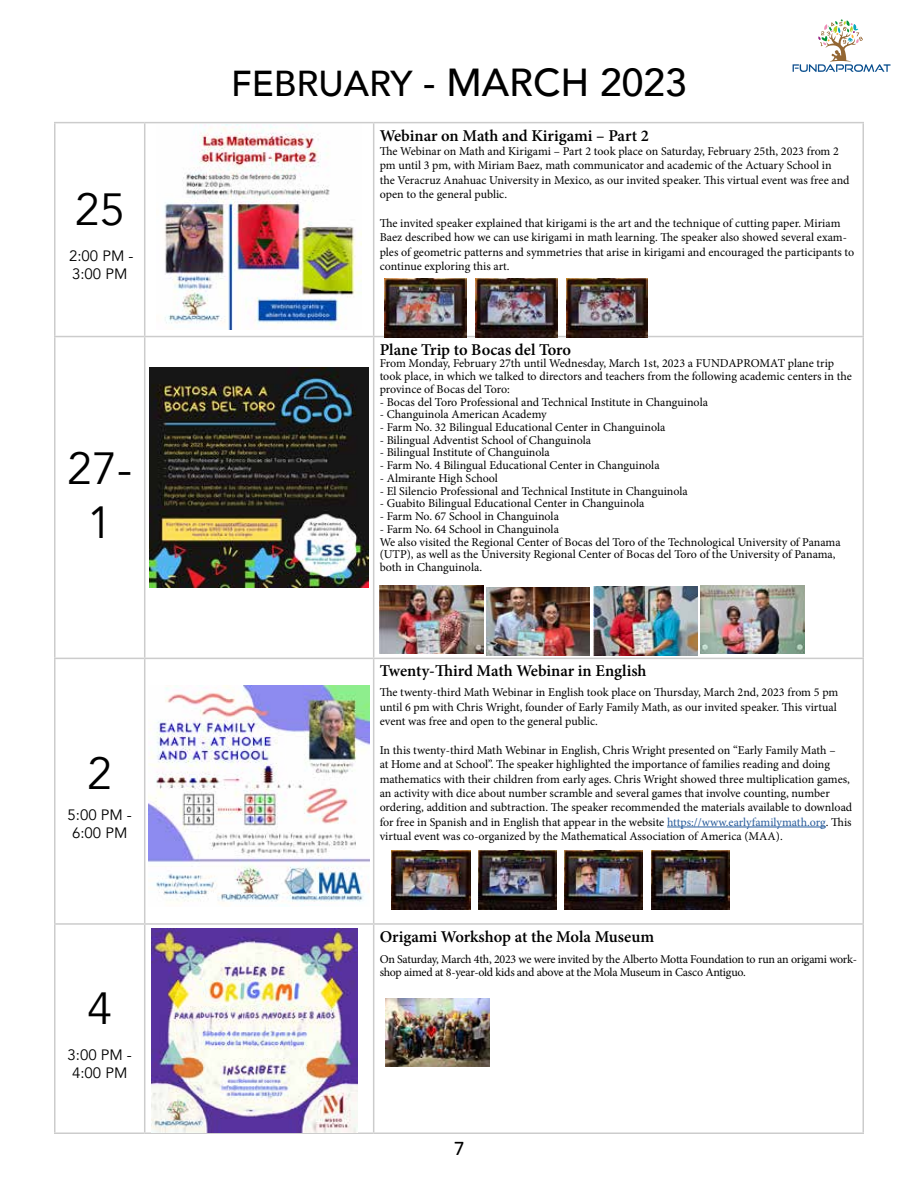
<style>
.page{position:relative;width:918px;height:1188px;background:#fff}
.page>*{position:absolute;margin:0;border:0;box-sizing:border-box;transform-origin:0 0}
.t1{font:45px/54px "Avenir";color:#000;text-align:center}
.t2{font:500 39px "Avenir";color:#000}
.t3{font:21px "Calibri";color:#000}
.t4{font:600 16.5px "Minion Pro";color:#000}
.t5{font:15px/18px "Avenir";color:#000;text-align:center}
.t6{font:12px/14.4px "Minion Pro";letter-spacing:-.005em;color:#000}
.t7{font:12px/13.5px "Minion Pro";letter-spacing:-.025em;color:#000}
.s1{font-size:36px}
.s2{color:#275b9b}
</style>
<div class="page">
<svg style="left:793px;top:19px;width:98px;height:53px"></svg>
<hr style="left:54px;top:122px;width:91px;height:1px;background:#ccc">
<hr style="left:54px;top:123px;width:2px;height:213px;background:#ccc">
<hr style="left:145px;top:122px;width:229px;height:1px;background:#ccc">
<hr style="left:144px;top:123px;width:1px;height:213px;background:#ccc">
<hr style="left:374px;top:122px;width:490px;height:1px;background:#ccc">
<hr style="left:373px;top:123px;width:1px;height:213px;background:#ccc">
<hr style="left:862px;top:123px;width:2px;height:213px;background:#ccc">
<hr style="left:54px;top:336px;width:91px;height:1px;background:#ccc">
<hr style="left:54px;top:337px;width:2px;height:321px;background:#ccc">
<hr style="left:145px;top:336px;width:229px;height:1px;background:#ccc">
<hr style="left:144px;top:337px;width:1px;height:321px;background:#ccc">
<hr style="left:374px;top:336px;width:490px;height:1px;background:#ccc">
<hr style="left:373px;top:337px;width:1px;height:321px;background:#ccc">
<hr style="left:862px;top:337px;width:2px;height:321px;background:#ccc">
<hr style="left:54px;top:658px;width:91px;height:1px;background:#ccc">
<hr style="left:54px;top:659px;width:2px;height:264px;background:#ccc">
<hr style="left:145px;top:658px;width:229px;height:1px;background:#ccc">
<hr style="left:144px;top:659px;width:1px;height:264px;background:#ccc">
<hr style="left:374px;top:658px;width:490px;height:1px;background:#ccc">
<hr style="left:373px;top:659px;width:1px;height:264px;background:#ccc">
<hr style="left:862px;top:659px;width:2px;height:264px;background:#ccc">
<hr style="left:54px;top:923px;width:91px;height:2px;background:#ccc">
<hr style="left:54px;top:925px;width:2px;height:207px;background:#ccc">
<hr style="left:145px;top:923px;width:229px;height:2px;background:#ccc">
<hr style="left:144px;top:925px;width:1px;height:207px;background:#ccc">
<hr style="left:374px;top:923px;width:490px;height:2px;background:#ccc">
<hr style="left:373px;top:925px;width:1px;height:207px;background:#ccc">
<hr style="left:862px;top:925px;width:2px;height:207px;background:#ccc">
<hr style="left:54px;top:1132px;width:91px;height:2px;background:#ccc">
<hr style="left:145px;top:1132px;width:229px;height:2px;background:#ccc">
<hr style="left:374px;top:1132px;width:490px;height:2px;background:#ccc">
<img style="left:164px;top:125px;width:198px;height:204px">
<img style="left:150px;top:368px;width:219px;height:219px">
<img style="left:380px;top:586px;width:104px;height:68px">
<img style="left:487px;top:587px;width:102px;height:68px">
<img style="left:593px;top:587px;width:105px;height:68px">
<img style="left:700px;top:585px;width:104px;height:68px">
<img style="left:149px;top:686px;width:221px;height:220px">
<hr style="left:667px;top:827px;width:159px;height:1px;background:#275b9b">
<img style="left:392px;top:851px;width:78px;height:59px">
<img style="left:478px;top:851px;width:79px;height:59px">
<img style="left:565px;top:851px;width:78px;height:59px">
<img style="left:651px;top:851px;width:78px;height:59px">
<img style="left:151px;top:928px;width:206px;height:204px">
<img style="left:386px;top:998px;width:104px;height:69px">
<img style="left:385px;top:279px;width:81px;height:58px">
<img style="left:475px;top:279px;width:82px;height:58px">
<img style="left:566px;top:279px;width:82px;height:58px">
<h1 class="t1" style="left:75px;top:183px;width:52px">25</h1>
<p class="t5" style="left:69px;top:247px;width:66px;text-align:left">2:00 PM -<br>3:00 PM</p>
<h1 class="t1" style="left:67px;top:442px;width:67px">27-<br>1</h1>
<h1 class="t1" style="left:87px;top:748px;width:27px">2</h1>
<p class="t5" style="left:67px;top:806px;width:66px">5:00 PM -<br>6:00 PM</p>
<h1 class="t1" style="left:87px;top:982px;width:27px">4</h1>
<p class="t5" style="left:67px;top:1046px;width:66px">3:00 PM -<br>4:00 PM</p>
<h2 class="t2" style="left:231px;top:49px;width:457px"><span class="s1">FEBRUARY</span> - MARCH 2023</h2>
<h3 class="t4" style="left:380px;top:124px;width:271px">Webinar on Math and Kirigami – Part 2</h3>
<p class="t6" style="left:380px;top:144px;width:471px">The Webinar on Math and Kirigami – Part 2 took place on Saturday, February 25th, 2023 from 2 pm until 3 pm, with Miriam Baez, math communicator and academic of the Actuary School in the Veracruz Anahuac University in Mexico, as our invited speaker. This virtual event was free and open to the general public.</p>
<p class="t6" style="left:380px;top:216px;width:476px">The invited speaker explained that kirigami is the art and the technique of cutting paper. Miriam Baez described how we can use kirigami in math learning. The speaker also showed several exam&shy;ples of geometric patterns and symmetries that arise in kirigami and encouraged the participants to continue exploring this art.</p>
<h3 class="t4" style="left:380px;top:338px;width:193px">Plane Trip to Bocas del Toro</h3>
<p class="t6" style="left:380px;top:357px;width:474px;line-height:12.8px">From Monday, February 27th until Wednesday, March 1st, 2023 a FUNDAPROMAT plane trip took place, in which we talked to directors and teachers from the following academic centers in the province of Bocas del Toro:</p>
<p class="t6" style="left:380px;top:395px;width:330px">- Bocas del Toro Professional and Technical Institute in Changuinola</p>
<p class="t6" style="left:380px;top:407px;width:169px">- Changuinola American Academy</p>
<p class="t6" style="left:380px;top:420px;width:287px">- Farm No. 32 Bilingual Educational Center in Changuinola</p>
<p class="t6" style="left:380px;top:433px;width:213px">- Bilingual Adventist School of Changuinola</p>
<p class="t6" style="left:380px;top:446px;width:172px">- Bilingual Institute of Changuinola</p>
<p class="t6" style="left:380px;top:458px;width:281px">- Farm No. 4 Bilingual Educational Center in Changuinola</p>
<p class="t6" style="left:380px;top:471px;width:120px">- Almirante High School</p>
<p class="t6" style="left:380px;top:484px;width:310px">- El Silencio Professional and Technical Institute in Changuinola</p>
<p class="t6" style="left:380px;top:496px;width:266px">- Guabito Bilingual Educational Center in Changuinola</p>
<p class="t6" style="left:380px;top:509px;width:181px">- Farm No. 67 School in Changuinola</p>
<p class="t6" style="left:380px;top:523px;width:462px;line-height:12.8px">- Farm No. 64 School in Changuinola<br>We also visited the Regional Center of Bocas del Toro of the Technological University of Panama (UTP), as well as the University Regional Center of Bocas del Toro of the University of Panama, both in Changuinola.</p>
<h3 class="t4" style="left:380px;top:660px;width:268px">Twenty-Third Math Webinar in English</h3>
<p class="t6" style="left:380px;top:685px;width:460px">The twenty-third Math Webinar in English took place on Thursday, March 2nd, 2023 from 5 pm until 6 pm with Chris Wright, founder of Early Family Math, as our invited speaker. This virtual event was free and open to the general public.</p>
<p class="t6" style="left:380px;top:743px;width:474px">In this twenty-third Math Webinar in English, Chris Wright presented on “Early Family Math –<br>at Home and at School”. The speaker highlighted the importance of families reading and doing mathematics with their children from early ages. Chris Wright showed three multiplication games, an activity with dice about number scramble and several games that involve counting, number ordering, addition and subtraction. The speaker recommended the materials available to download for free in Spanish and in English that appear in the website <span class="s2">https://www.earlyfamilymath.org</span>. This virtual event was co-organized by the Mathematical Association of America (MAA).</p>
<h3 class="t4" style="left:380px;top:925px;width:276px">Origami Workshop at the Mola Museum</h3>
<p class="t7" style="left:380px;top:952px;width:479px">On Saturday, March 4th, 2023 we were invited by the Alberto Motta Foundation to run an origami work&shy;shop aimed at 8-year-old kids and above at the Mola Museum in Casco Antiguo.</p>
<h3 class="t3" style="left:454px;top:1133px;width:12px">7</h3>
</div>
